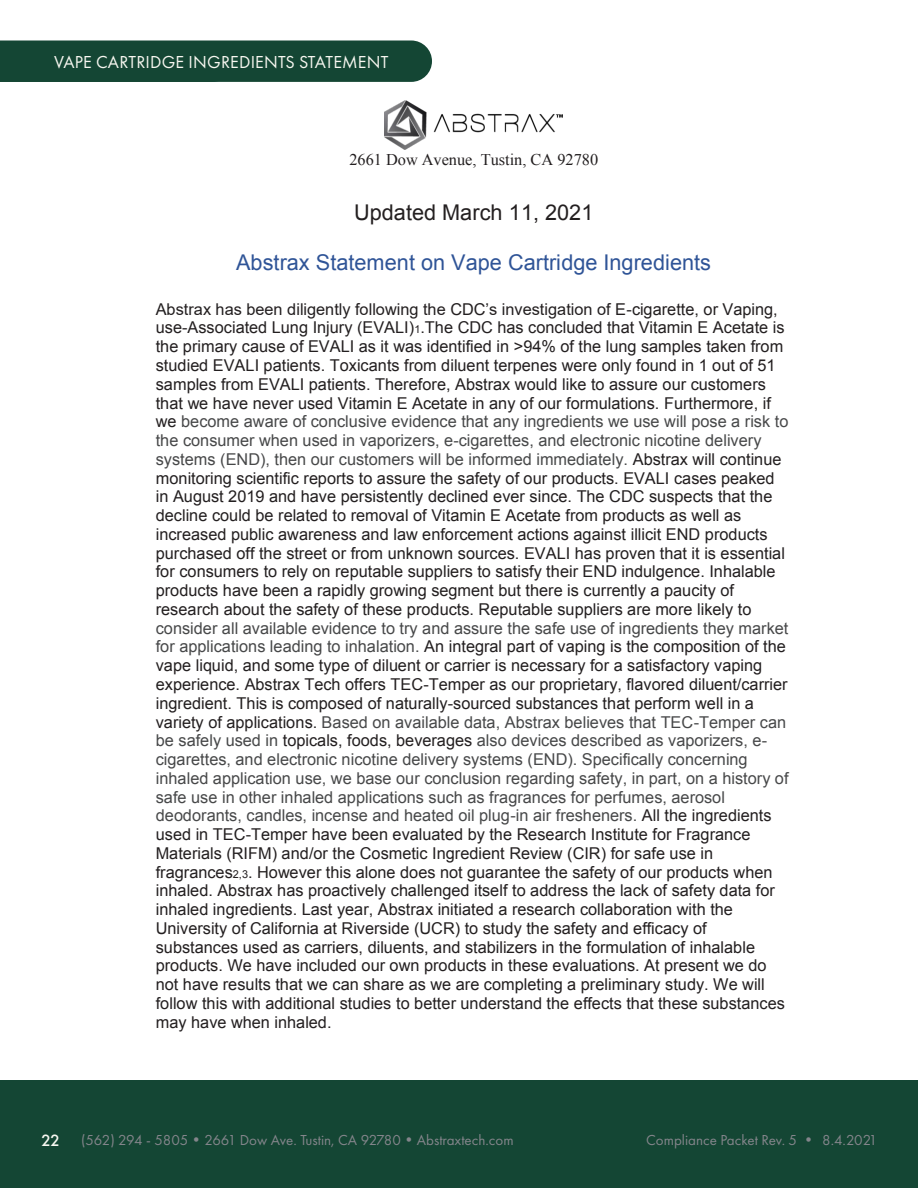
<style>
.page{position:relative;width:918px;height:1188px;background:#fff}
.page>*{position:absolute;margin:0;border:0;box-sizing:border-box;transform-origin:0 0}
.t1{font:21.75px "Arial";color:#2f5497}
.t2{font:21.75px "Arial";color:#231f20}
.Paragraph_Style_2{font:18px "Futura PT";letter-spacing:.01em;color:#f7f7f0}
.t3{font:16.35px/18.8px "Arial";color:#231f20}
.t4{font:16.35px "Times New Roman";color:#231f20}
.t5{font:15px "Futura PT";color:#84858b}
.t6{font:500 15px "Futura";color:#f7f7f0}
.s1{font-size:10.95px}
.s2{color:#474849}
.s3{font-family:"Menlo"}
</style>
<div class="page">
<div style="left:0;top:1080px;width:918px;height:108px;background:#144634"></div>
<div style="left:0;top:40px;width:432px;height:42px;background:#144634"></div>
<img style="left:384px;top:100px;width:179px;height:49px">
<p class="Paragraph_Style_2" style="left:54px;top:51px;width:336px">VAPE CARTRIDGE INGREDIENTS STATEMENT</p>
<p class="t4" style="left:349px;top:148px;width:250px">2661 Dow Avenue, Tustin, CA 92780</p>
<p class="t2" style="left:354px;top:198px;width:241px">Updated March 11, 2021</p>
<p class="t1" style="left:236px;top:248px;width:476px">Abstrax Statement on Vape Cartridge Ingredients</p>
<p class="t3" style="left:156px;top:299px;width:634px">Abstrax has been diligently following the CDC’s investigation of E-cigarette, or Vaping, use-Associated Lung Injury (EVALI)<span class="s1">1</span>.The CDC has concluded that Vitamin E Acetate is the primary cause of EVALI as it was identified in &gt;94% of the lung samples taken from studied EVALI patients. Toxicants from diluent terpenes were only found in 1 out of 51 samples from EVALI patients. Therefore, Abstrax would like to assure our customers that we have never used Vitamin E Acetate in any of our formulations. Furthermore, if we <span class="s2">become aware of conclusive evidence that any ingredients we use will pose a risk to the consumer when used in vaporizers, e-cigarettes, and electronic nicotine delivery systems (END), then our customers will be informed immediately.</span> Abstrax will continue monitoring scientific reports to assure the safety of our products. EVALI cases peaked in August 2019 and have persistently declined ever since. The CDC suspects that the decline could be related to removal of Vitamin E Acetate from products as well as increased public awareness and law enforcement actions against illicit END products purchased off the street or from unknown sources. EVALI has proven that it is essential for consumers to rely on reputable suppliers to satisfy their END indulgence. Inhalable products have been a rapidly growing segment but there is currently a paucity of research about the safety of these products. Reputable suppliers are more likely to <span class="s2">consider all available evidence to try and assure the safe use of ingredients they market for applications leading to inhalation.</span> An integral part of vaping is the composition of the vape liquid, and some type of diluent or carrier is necessary for a satisfactory vaping experience. Abstrax Tech offers TEC-Temper as our proprietary, flavored diluent/carrier ingredient. This is composed of naturally-sourced substances that perform well in a variety of applications. <span class="s2">Based on available data, Abstrax believes that TEC-Temper can be safely used in</span> topicals, foods, beverages <span class="s2">also devices described as vaporizers, e&shy;cigarettes, and electronic nicotine delivery systems (END). Specifically concerning inhaled application use, we base our conclusion regarding safety, in part, on a history of safe use in other inhaled applications such as fragrances for perfumes, aerosol deodorants, candles, incense and heated oil plug-in air fresheners.</span> All the ingredients used in TEC-Temper have been evaluated by the Research Institute for Fragrance Materials (RIFM) and/or the Cosmetic Ingredient Review (CIR) for safe use in fragrances<span class="s1">2,3</span>. However this alone does not guarantee the safety of our products when inhaled. Abstrax has proactively challenged itself to address the lack of safety data for inhaled ingredients. Last year, Abstrax initiated a research collaboration with the University of California at Riverside (UCR) to study the safety and efficacy of substances used as carriers, diluents, and stabilizers in the formulation of inhalable products. We have included our own products in these evaluations. At present we do not have results that we can share as we are completing a preliminary study. We will follow this with additional studies to better understand the effects that these substances may have when inhaled.</p>
<p class="t6" style="left:41px;top:1131px;width:20px">22</p>
<p class="t5" style="left:81px;top:1132px;width:434px">(562) 294 - 5805 <span class="s3">•</span> 2661 Dow Ave. Tustin, CA 92780 <span class="s3">•</span> Abstraxtech.com</p>
<p class="t5" style="left:646px;top:1132px;width:233px">Compliance Packet Rev. 5 <span class="s3">•</span> 8.4.2021</p>
</div>
